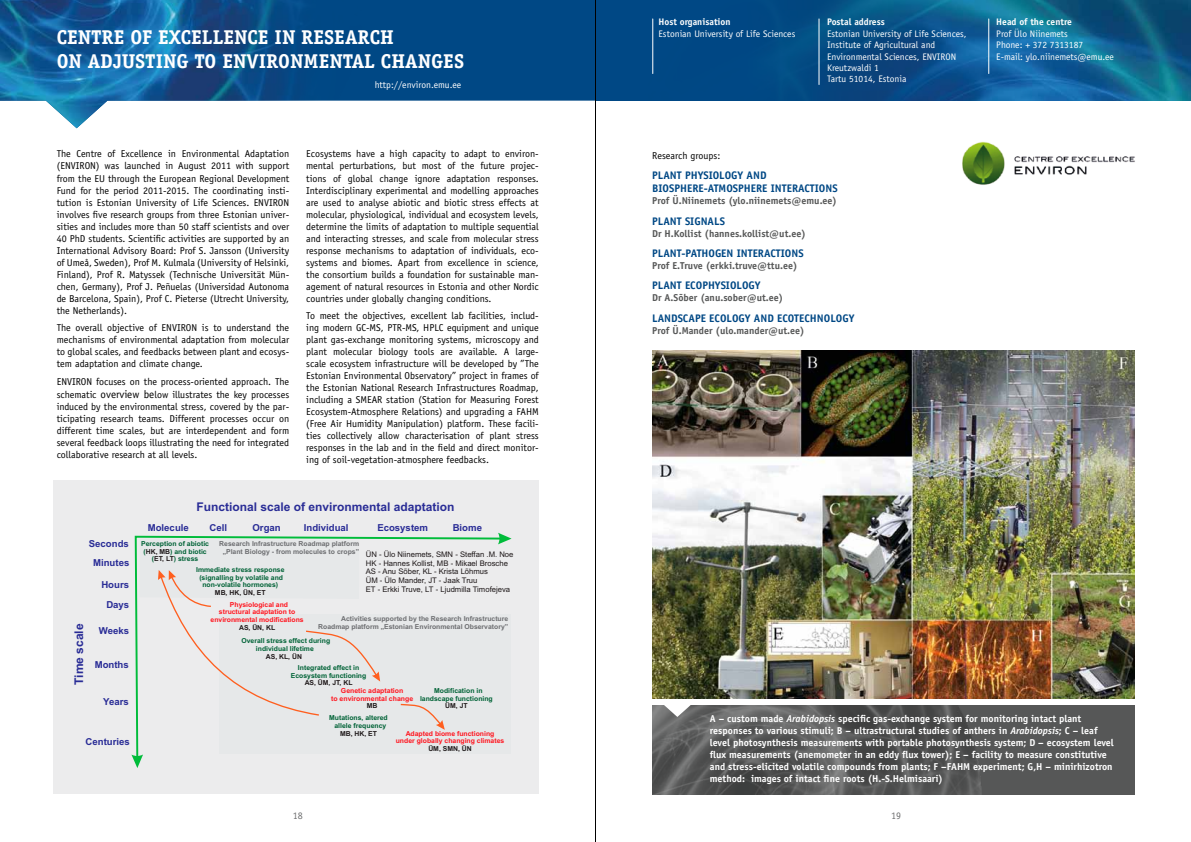
<style>
.page{position:relative;width:1191px;height:842px;background:#fff}
.page>*{position:absolute;margin:0;border:0;box-sizing:border-box;transform-origin:0 0}
.t1{font:700 20px/24px "Officina Serif Std";color:#fff}
.t2{font:700 12px "Arial";color:#292c96}
.t3{font:700 11px/13.2px "Officina Sans Std";color:#004885}
.t4{font:10px/12px "Officina Sans Std";color:#000;text-align:justify}
.t5{font:700 10px/12px "Officina Sans Std";color:#fff}
.t6{font:700 10px "Officina Sans Std";color:#565757}
.t7{font:10px "Officina Sans Std";color:#6e6f70}
.t8{font:700 9.6px/20.6px "Arial";color:#292c96;text-align:center}
.t9{font:9.5px/11.4px "Officina Sans Std";color:#fff}
.t10{font:700 9.5px "Officina Sans Std";color:#fff}
.t11{font:7.7px/8.6px "Arial";color:#1f191a}
.t12{font:700 6.9px/7.7px "Arial";color:#006236;text-align:center}
.t13{font:700 6.9px/7.7px "Arial";color:#6d6e71;text-align:right}
.t14{font:700 6.9px/7.7px "Arial";color:#ff151f;text-align:center}
.t15{font:700 6.9px "Arial";color:#1f191a}
.t16{font:700 6.8px/7.6px "Arial";color:#ff151f;text-align:center}
.t17{font:700 6.8px "Arial";color:#1f191a}
.s1{font-size:11px}
.s2{color:#1f191a}
.s3{font-style:italic}
</style>
<div class="page">
<div style="left:387px;top:0;width:208px;height:101px;background:#004885"></div>
<img style="left:0;top:0;width:387px;height:128px">
<img style="left:596px;top:0;width:595px;height:101px">
<div style="left:53px;top:480px;width:486px;height:314px;background:#ececed"></div>
<div style="left:652px;top:705px;width:482px;height:89px;background:#565757"></div>
<img style="left:652px;top:705px;width:330px;height:89px">
<svg style="left:134px;top:535px;width:365px;height:219px"></svg>
<svg style="left:498px;top:533px;width:13px;height:11px"></svg>
<svg style="left:131px;top:754px;width:12px;height:14px"></svg>
<div style="left:219px;top:615px;width:291px;height:139px;background:#e6e8e9"></div>
<svg style="left:140px;top:539px;width:240px;height:177px"></svg>
<svg style="left:400px;top:703px;width:45px;height:27px"></svg>
<hr style="left:652px;top:19px;width:1px;height:55px;background:#fff">
<hr style="left:818px;top:19px;width:1px;height:66px;background:#fff">
<hr style="left:988px;top:19px;width:1px;height:55px;background:#fff">
<img style="left:962px;top:141px;width:173px;height:44px">
<img style="left:652px;top:351px;width:482px;height:348px">
<svg style="left:658px;top:705px;width:38px;height:12px"></svg>
<hr style="left:595px;top:0;width:1px;height:842px;background:#000">
<h1 class="t1" style="left:57px;top:25px;width:337px">CENTRE OF EXCELLENCE IN RESEARCH<br>ON ADJUSTING TO ENVIRON</h1>
<h1 class="t1" style="left:303px;top:49px;width:162px">MENTAL CHANGES</h1>
<p class="t9" style="left:375px;top:79px;width:88px">http://environ.emu.ee</p>
<p class="t4" style="left:57px;top:148px;width:234px">The Centre of Excellence in Environmental Adaptation (ENVIRON) was launched in August 2011 with support from the EU through the European Regional Development Fund for the period 2011-2015. The coordinating insti&shy;tution is Estonian University of Life Sciences. ENVIRON involves five research groups from three Estonian univer&shy;sities and includes more than 50 staff scientists and over 40 PhD students. Scientific activities are supported by an International Advisory Board: Prof S. Jansson (University of Umeå, Sweden), Prof M. Kulmala (University of Helsinki, Finland), Prof R. Matyssek (Technische Universität Mün&shy;chen, Germany), Prof J. Peñuelas (Universidad Autonoma de Barcelona, Spain), Prof C. Pieterse (Utrecht University, the Netherlands).</p>
<p class="t4" style="left:57px;top:322px;width:234px">The overall objective of ENVIRON is to understand the mechanisms of environmental adaptation from molecular to global scales, and feedbacks between plant and ecosys&shy;tem adaptation and climate change.</p>
<p class="t4" style="left:57px;top:375px;width:234px;line-height:13.2px">ENVIRON focuses on the process-oriented approach. The schematic <span class="s1">overview be</span>low illustrates the key processes</p>
<p class="t4" style="left:57px;top:401px;width:234px">induced by the environmental stress, covered by the par&shy;ticipating research teams. Different processes occur on different time scales, but are interdependent and form several feedback loops illustrating the need for integrated collaborative research at all levels.</p>
<p class="t4" style="left:306px;top:148px;width:234px">Ecosystems have a high capacity to adapt to environ&shy;mental perturbations, but most of the future projec&shy;tions of global change ignore adaptation responses.<br>Interdisciplinary experimental and modelling approaches are used to analyse abiotic and biotic stress effects at molecular, physiological, individual and ecosystem levels, determine the limits of adaptation to multiple sequential and interacting stresses, and scale from molecular stress response mechanisms to adaptation of individuals, eco&shy;systems and biomes. Apart from excellence in science, the consortium builds a foundation for sustainable man&shy;agement of natural resources in Estonia and other Nordic countries under globally changing conditions.</p>
<p class="t4" style="left:306px;top:310px;width:234px">To meet the objectives, excellent lab facilities, includ&shy;ing modern GC-MS, PTR-MS, H PLC equipment and unique plant gas-exchange monitoring systems, microscopy and plant molecular biology tools are available. A large&shy;scale ecosystem infrastructure will be developed by ”The Estonian Environmental Observatory” project in frames of the Estonian National Research Infrastructures Roadmap, including a SMEAR station (Station for Measuring Forest Ecosystem-Atmosphere Relations) and upgrading a FAH M (Free Air H umidity Manipulation) platform. These facili&shy;ties collectively allow characterisation of plant stress responses in the lab and in the field and direct monitor&shy;ing of soil-vegetation-atmosphere feedbacks.</p>
<p class="t8" style="left:89px;top:534px;width:42px">Seconds</p>
<p class="t8" style="left:101px;top:574px;width:29px">Hours<br>Days</p>
<p class="t8" style="left:99px;top:620px;width:32px">Weeks</p>
<p class="t8" style="left:93px;top:553px;width:38px">Minutes</p>
<p class="t2" style="left:73px;top:685px;width:63px;rotate:-90deg">Time scale</p>
<p class="t8" style="left:95px;top:654px;width:36px">Months</p>
<p class="t8" style="left:103px;top:691px;width:27px">Years</p>
<p class="t8" style="left:86px;top:732px;width:46px">Centuries</p>
<p class="t2" style="left:196px;top:501px;width:259px">Functional scale of environmental adaptation</p>
<p class="t8" style="left:209px;top:517px;width:19px">Cell</p>
<p class="t12" style="left:141px;top:540px;width:69px">Perception of abiotic (<span class="s2">HK, MB</span>) and biotic (<span class="s2">ET, LT</span>) stress</p>
<p class="t11" style="left:366px;top:550px;width:149px">ÜN - Ülo Niinemets, SMN - Steffan .M. Noe HK - Hannes Kollist, MB - Mikael Brosche AS - Anu Sõber, KL - Krista Lõhmus<br>ÜM - Ülo Mander, JT - Jaak Truu<br>ET - Erkki Truve, LT - Ljudmilla Timofejeva</p>
<p class="t8" style="left:148px;top:517px;width:43px">Molecule</p>
<p class="t8" style="left:252px;top:517px;width:30px">Organ</p>
<p class="t8" style="left:453px;top:518px;width:31px">Biome</p>
<p class="t8" style="left:304px;top:517px;width:46px">Individual</p>
<p class="t8" style="left:377px;top:518px;width:52px">Ecosystem</p>
<p class="t13" style="left:219px;top:540px;width:141px;text-align:center">Research Infrastructure Roadmap platform „Plant Biology - from molecules to crops”</p>
<p class="t12" style="left:196px;top:566px;width:90px">Immediate stress response (signalling by volatile and non-volatile hormones)</p>
<p class="t15" style="left:215px;top:589px;width:52px">MB, HK, ÜN, ET</p>
<p class="t16" style="left:210px;top:601px;width:95px">Physiological and<br>structural adaptation to environmental modifications</p>
<p class="t17" style="left:239px;top:624px;width:38px">AS, ÜN, KL</p>
<p class="t13" style="left:318px;top:615px;width:191px">Activities supported by the Research Infrastructure<br>Roadmap platform „Estonian Environmental Observatory”</p>
<p class="t12" style="left:241px;top:637px;width:90px">Overall stress effect during individual lifetime</p>
<p class="t17" style="left:266px;top:653px;width:38px">AS, KL, ÜN</p>
<p class="t12" style="left:291px;top:664px;width:77px">Integrated effect in<br>Ecosystem functioning</p>
<p class="t17" style="left:305px;top:679px;width:49px">AS, ÜM, JT, KL</p>
<p class="t14" style="left:331px;top:687px;width:84px">Genetic adaptation<br>to environmental change</p>
<p class="t15" style="left:367px;top:702px;width:12px">MB</p>
<p class="t12" style="left:420px;top:687px;width:74px">Modification in landscape functioning</p>
<p class="t15" style="left:445px;top:702px;width:24px">ÜM, JT</p>
<p class="t14" style="left:396px;top:730px;width:110px">Adapted biome functioning under globally changing climates</p>
<p class="t17" style="left:428px;top:745px;width:45px">ÜM, SMN, ÜN</p>
<p class="t12" style="left:329px;top:714px;width:60px">Mutations, altered allele frequency</p>
<p class="t17" style="left:340px;top:730px;width:38px">MB, HK, ET</p>
<p class="t10" style="left:658px;top:16px;width:73px">Host organisation</p>
<p class="t9" style="left:658px;top:28px;width:138px">Estonian University of Life Sciences</p>
<p class="t10" style="left:827px;top:16px;width:59px">Postal address</p>
<p class="t9" style="left:827px;top:28px;width:141px">Estonian University of Life Sciences,<br>Institute of Agricultural and<br>Environmental Sciences, ENVIRON<br>Kreutzwaldi 1<br>Tartu 51014, Estonia</p>
<p class="t4" style="left:652px;top:150px;width:70px">Research groups:</p>
<p class="t3" style="left:652px;top:169px;width:114px">plant physiology and biosphere</p>
<p class="t3" style="left:704px;top:182px;width:42px">-atmosphere</p>
<p class="t3" style="left:771px;top:182px;width:23px">interac</p>
<p class="t3" style="left:810px;top:182px;width:29px">tions</p>
<p class="t6" style="left:652px;top:195px;width:186px">Prof Ü.Niinemets (ylo.niinemets@emu.ee)</p>
<p class="t3" style="left:652px;top:214px;width:74px">plant signals</p>
<p class="t6" style="left:652px;top:227px;width:155px">Dr H.Kollist (hannes.kollist@ut.ee)</p>
<p class="t3" style="left:652px;top:246px;width:107px">plant-path ogen interac</p>
<p class="t3" style="left:776px;top:246px;width:29px">tions</p>
<p class="t6" style="left:652px;top:259px;width:147px">Prof E.Truve (erkki.truve@ttu.ee)</p>
<p class="t3" style="left:652px;top:279px;width:110px">plant ecophysiology</p>
<p class="t6" style="left:652px;top:292px;width:132px">Dr A.Sõber (anu.sober@ut.ee)</p>
<p class="t3" style="left:652px;top:311px;width:38px">landscape</p>
<p class="t3" style="left:709px;top:311px;width:147px">ecology and ecotech nology</p>
<p class="t6" style="left:652px;top:324px;width:154px">Prof Ü.Mander (ulo.mander@ut.ee)</p>
<p class="t10" style="left:996px;top:16px;width:77px">Head of the centre</p>
<p class="t9" style="left:996px;top:28px;width:119px">Prof Ülo Niinemets<br>Phone: + 372 7313187<br>E-mail: ylo.niinemets@emu.ee</p>
<p class="t5" style="left:710px;top:713px;width:405px">A – custom made <span class="s3">Arabidopsis</span> specific gas-exchange system for monitoring intact plant responses to various stimuli; B – ultrastructural studies of anthers in <span class="s3">Arabidopsis</span>; C – leaf level photosynthesis measurements with portable photosynthesis system; D – ecosystem level flux measurements (anemometer in an eddy flux tower); E – facility to measure constitutive and stress-elicited volatile compounds from plants; F –FAHM experiment; G,H – minirhizotron method: images of intact fine roots (H.-S.Helmisaari)</p>
<p class="t7" style="left:293px;top:810px;width:11px">18</p>
<p class="t7" style="left:891px;top:810px;width:11px">19</p>
</div>
